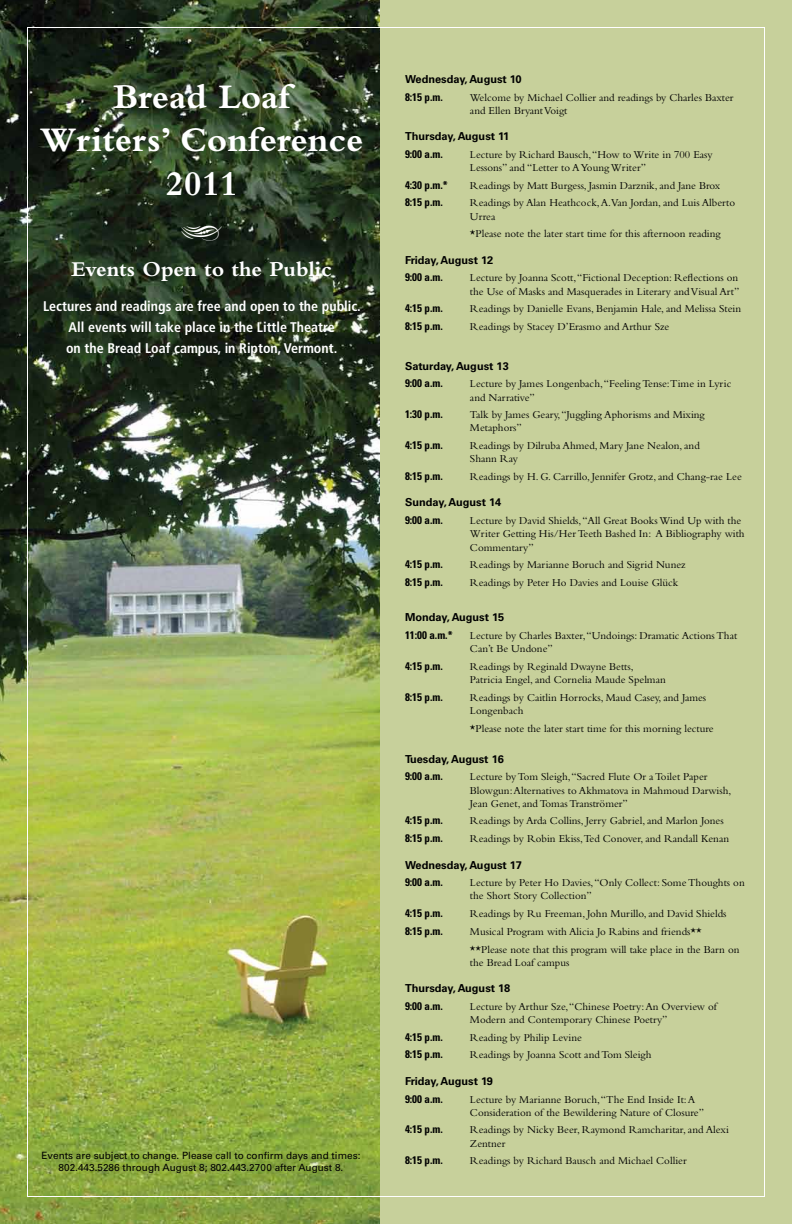
<style>
.page{position:relative;width:792px;height:1224px;background:#fff}
.page>*{position:absolute;margin:0;border:0;box-sizing:border-box;transform-origin:0 0}
.t1{font:700 36px/43.2px "Bembo";color:#fff;text-align:center}
.t2{font:700 22px "Bembo";color:#fff}
.t3{font:700 condensed 14px/21px "Frutiger";color:#fff;text-align:center}
.t4{font:11px/13.2px "Bembo";color:#000}
.t5{font:700 condensed 11px "Univers LT Std";color:#000}
.t6{font:700 11px "Univers LT Std";color:#000}
.t7{font:10px/12.2px "Univers LT Std";color:#000;text-align:center}
</style>
<div class="page">
<img style="left:0;top:0;width:380px;height:1224px">
<div style="left:380px;top:0;width:412px;height:1224px;background:#c7d09b"></div>
<svg style="left:181px;top:226px;width:41px;height:15px"></svg>
<h1 class="t1" style="left:40px;top:75px;width:325px">Bread Loaf<br>Writers’ Conference<br>2011</h1>
<h2 class="t2" style="left:71px;top:257px;width:262px">Events Open to the Public</h2>
<p class="t3" style="left:43px;top:296px;width:319px">Lectures and readings are free and open to the public.<br>All events will take place in the Little Theatre<br>on the Bread Loaf campus, in Ripton, Vermont.</p>
<p class="t7" style="left:42px;top:1150px;width:321px">Events are subject to change. Please call to confirm days and times:<br>802.443.5286 through August 8; 802.443.2700 after August 8.</p>
<p class="t6" style="left:405px;top:73px;width:118px">Wednesday, August 10</p>
<p class="t5" style="left:405px;top:90px;width:39px">8:15 p.m.</p>
<p class="t4" style="left:470px;top:90px;width:265px">Welcome by Michael Collier and readings by Charles Baxter and Ellen Bryant Voigt</p>
<p class="t6" style="left:405px;top:130px;width:106px">Thursday, August 11</p>
<p class="t5" style="left:405px;top:147px;width:39px">9:00 a.m.</p>
<p class="t4" style="left:470px;top:148px;width:244px">Lecture by Richard Bausch, “How to Write in 700 Easy<br>Lessons” and “Letter to A Young Writer”</p>
<p class="t5" style="left:405px;top:178px;width:44px">4:30 p.m.*</p>
<p class="t4" style="left:470px;top:178px;width:252px">Readings by Matt Burgess, Jasmin Darznik, and Jane Brox</p>
<p class="t5" style="left:405px;top:196px;width:39px">8:15 p.m.</p>
<p class="t4" style="left:470px;top:196px;width:267px">Readings by Alan Heathcock, A.Van Jordan, and Luis Alberto<br>Urrea</p>
<p class="t4" style="left:470px;top:227px;width:252px">*Please note the later start time for this afternoon reading</p>
<p class="t6" style="left:405px;top:253px;width:90px">Friday, August 12</p>
<p class="t5" style="left:405px;top:271px;width:39px">9:00 a.m.</p>
<p class="t4" style="left:470px;top:271px;width:271px">Lecture by Joanna Scott, “Fictional Deception: Reflections on the Use of Masks and Masquerades in Literary and Visual Art”</p>
<p class="t5" style="left:405px;top:302px;width:39px">4:15 p.m.</p>
<p class="t4" style="left:470px;top:302px;width:273px">Readings by Danielle Evans, Benjamin Hale, and Melissa Stein</p>
<p class="t5" style="left:405px;top:319px;width:39px">8:15 p.m.</p>
<p class="t4" style="left:470px;top:320px;width:201px">Readings by Stacey D’Erasmo and Arthur Sze</p>
<p class="t6" style="left:405px;top:359px;width:105px">Saturday, August 13</p>
<p class="t5" style="left:405px;top:377px;width:39px">9:00 a.m.</p>
<p class="t4" style="left:470px;top:377px;width:263px">Lecture by James Longenbach, “Feeling Tense:Time in Lyric and Narrative”</p>
<p class="t5" style="left:405px;top:408px;width:39px">1:30 p.m.</p>
<p class="t4" style="left:470px;top:408px;width:236px">Talk by James Geary, “Juggling Aphorisms and Mixing<br>Metaphors”</p>
<p class="t5" style="left:405px;top:438px;width:39px">4:15 p.m.</p>
<p class="t4" style="left:470px;top:439px;width:231px">Readings by Dilruba Ahmed, Mary Jane Nealon, and<br>Shann Ray</p>
<p class="t5" style="left:405px;top:469px;width:39px">8:15 p.m.</p>
<p class="t4" style="left:470px;top:470px;width:273px">Readings by H. G. Carrillo, Jennifer Grotz, and Chang-rae Lee</p>
<p class="t6" style="left:405px;top:496px;width:98px">Sunday, August 14</p>
<p class="t5" style="left:405px;top:513px;width:39px">9:00 a.m.</p>
<p class="t4" style="left:470px;top:514px;width:276px">Lecture by David Shields, “All Great Books Wind Up with the<br>Writer Getting His/Her Teeth Bashed In: A Bibliography with<br>Commentary”</p>
<p class="t5" style="left:405px;top:558px;width:39px">4:15 p.m.</p>
<p class="t4" style="left:470px;top:558px;width:217px">Readings by Marianne Boruch and Sigrid Nunez</p>
<p class="t5" style="left:405px;top:575px;width:39px">8:15 p.m.</p>
<p class="t4" style="left:470px;top:576px;width:210px">Readings by Peter Ho Davies and Louise Glück</p>
<p class="t6" style="left:405px;top:611px;width:101px">Monday, August 15</p>
<p class="t5" style="left:405px;top:628px;width:49px">11:00 a.m.*</p>
<p class="t4" style="left:470px;top:629px;width:269px">Lecture by Charles Baxter, “Undoings: Dramatic Actions That<br>Can’t Be Undone”</p>
<p class="t5" style="left:405px;top:659px;width:39px">4:15 p.m.</p>
<p class="t4" style="left:470px;top:660px;width:197px">Readings by Reginald Dwayne Betts,<br>Patricia Engel, and Cornelia Maude Spelman</p>
<p class="t5" style="left:405px;top:690px;width:39px">8:15 p.m.</p>
<p class="t4" style="left:470px;top:691px;width:238px">Readings by Caitlin Horrocks, Maud Casey, and James<br>Longenbach</p>
<p class="t4" style="left:470px;top:721px;width:245px">*Please note the later start time for this morning lecture</p>
<p class="t6" style="left:405px;top:752px;width:100px">Tuesday, August 16</p>
<p class="t5" style="left:405px;top:770px;width:39px">9:00 a.m.</p>
<p class="t4" style="left:470px;top:770px;width:263px">Lecture by Tom Sleigh, “Sacred Flute Or a Toilet Paper<br>Blowgun: Alternatives to Akhmatova in Mahmoud Darwish,<br>Jean Genet, and Tomas Tranströmer”</p>
<p class="t5" style="left:405px;top:814px;width:39px">4:15 p.m.</p>
<p class="t4" style="left:470px;top:814px;width:255px">Readings by Arda Collins, Jerry Gabriel, and Marlon Jones</p>
<p class="t5" style="left:405px;top:831px;width:39px">8:15 p.m.</p>
<p class="t4" style="left:470px;top:832px;width:261px">Readings by Robin Ekiss,Ted Conover, and Randall Kenan</p>
<p class="t6" style="left:405px;top:858px;width:118px">Wednesday, August 17</p>
<p class="t5" style="left:405px;top:876px;width:39px">9:00 a.m.</p>
<p class="t4" style="left:470px;top:876px;width:276px">Lecture by Peter Ho Davies, “Only Collect: Some Thoughts on the Short Story Collection”</p>
<p class="t5" style="left:405px;top:906px;width:39px">4:15 p.m.</p>
<p class="t4" style="left:470px;top:907px;width:258px">Readings by Ru Freeman, John Murillo, and David Shields</p>
<p class="t5" style="left:405px;top:924px;width:39px">8:15 p.m.</p>
<p class="t4" style="left:470px;top:922px;width:271px;line-height:17.7px">Musical Program with Alicia Jo Rabins and friends** **Please note that this program will take place in the Barn on</p>
<p class="t4" style="left:470px;top:955px;width:101px">the Bread Loaf campus</p>
<p class="t6" style="left:405px;top:982px;width:107px">Thursday, August 18</p>
<p class="t5" style="left:405px;top:999px;width:39px">9:00 a.m.</p>
<p class="t4" style="left:470px;top:1000px;width:248px">Lecture by Arthur Sze, “Chinese Poetry: An Overview of<br>Modern and Contemporary Chinese Poetry”</p>
<p class="t5" style="left:405px;top:1030px;width:39px">4:15 p.m.</p>
<p class="t4" style="left:470px;top:1030px;width:113px">Reading by Philip Levine</p>
<p class="t5" style="left:405px;top:1048px;width:39px">8:15 p.m.</p>
<p class="t4" style="left:470px;top:1048px;width:183px">Readings by Joanna Scott and Tom Sleigh</p>
<p class="t6" style="left:405px;top:1074px;width:90px">Friday, August 19</p>
<p class="t5" style="left:405px;top:1092px;width:39px">9:00 a.m.</p>
<p class="t4" style="left:470px;top:1092px;width:235px">Lecture by Marianne Boruch, “The End Inside It: A<br>Consideration of the Bewildering Nature of Closure”</p>
<p class="t5" style="left:405px;top:1123px;width:39px">4:15 p.m.</p>
<p class="t4" style="left:470px;top:1123px;width:260px">Readings by Nicky Beer, Raymond Ramcharitar, and Alexi<br>Zentner</p>
<p class="t5" style="left:405px;top:1154px;width:39px">8:15 p.m.</p>
<p class="t4" style="left:470px;top:1154px;width:218px">Readings by Richard Bausch and Michael Collier</p>
</div>
